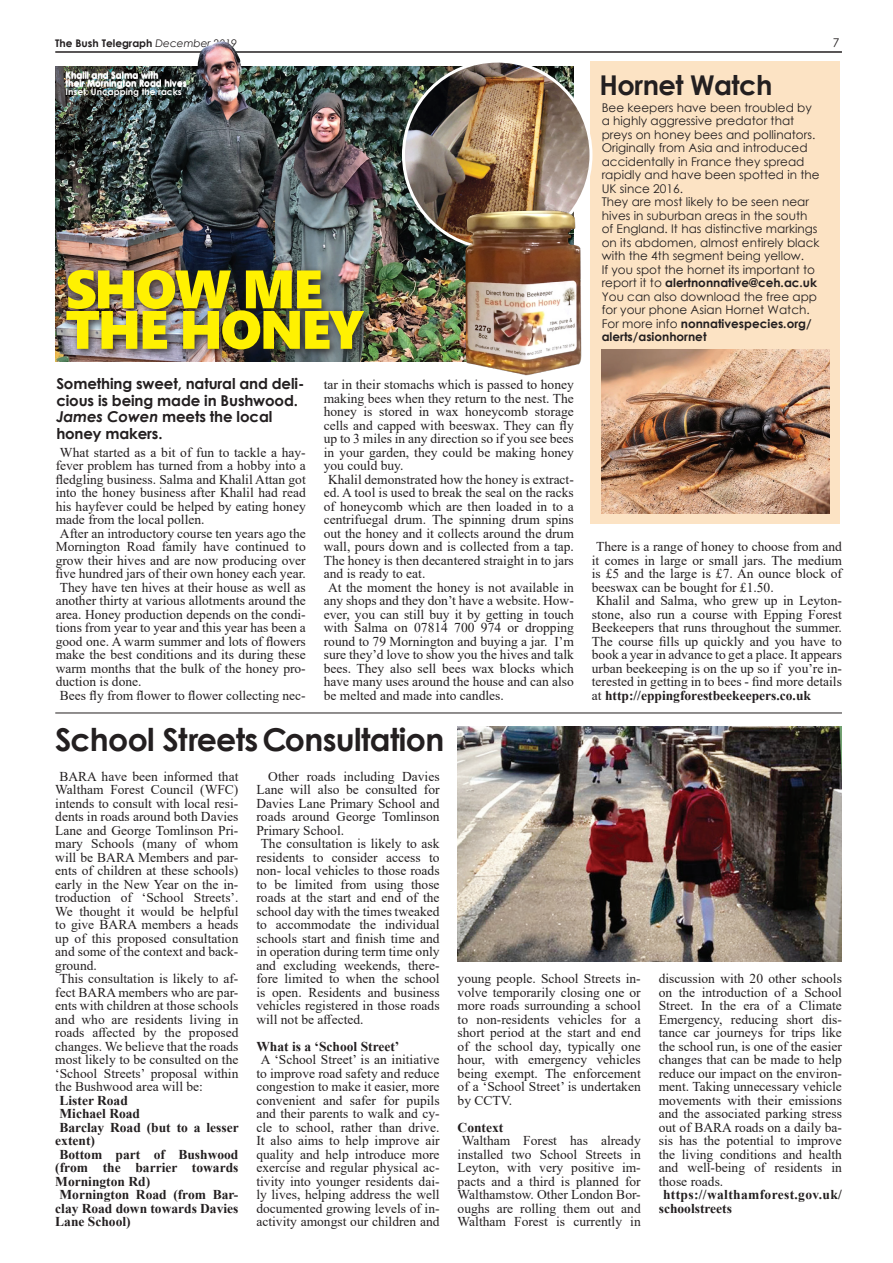
<style>
.page{position:relative;width:893px;height:1263px;background:#fff}
.page>*{position:absolute;margin:0;border:0;box-sizing:border-box;transform-origin:0 0}
.Heavy_Headline{font:54px/40.5px "Segoe UI Black";letter-spacing:-.04em;color:#fff101}
.Small_Headlin{font:700 31.5px "Century Gothic";letter-spacing:-.02em;color:#231f20}
.Small_Headlin-2{font:700 27.3px "Century Gothic";letter-spacing:-.02em;color:#231f20}
.Standfirst{font:700 15px/16.5px "Century Gothic";letter-spacing:-.01em;color:#231f20}
.Body_Text{font:13.5px/13.5px "Times New Roman";color:#231f20;text-align:justify}
.Body_Text-2{font:700 13.5px/13.5px "Times New Roman";color:#231f20;text-align:justify}
.Body_Text-3{font:700 13.5px/13.5px "Times New Roman";letter-spacing:.025em;color:#231f20}
.Panel_Text{font:12px/13.5px "Century Gothic";color:#231f20}
.Panel_Text-2{font:700 12px/13.5px "Century Gothic";color:#231f20}
.HEaders{font:12px "Century Gothic";color:#231f20}
.HEaders-2{font:700 10.5px "Century Gothic";color:#231f20}
.Picture_Caption{font:700 9px "Century Gothic";color:#fff}
.s1{font-weight:400;font-style:italic}
.s2{font-style:italic}
.s3{font-weight:700}
.s4{font-weight:400}
</style>
<div class="page">
<hr style="left:55px;top:51px;width:787px;height:2px;background:#231f20">
<hr style="left:55px;top:713px;width:787px;height:1px;background:#231f20">
<div style="left:590px;top:61px;width:250px;height:463px;background:#fce3c4"></div>
<img style="left:55px;top:66px;width:519px;height:295px">
<div style="left:62px;top:265px;width:312px;height:95px;background:#231f20;opacity:.87"></div>
<img style="left:197px;top:41px;width:44px;height:45px">
<img style="left:403px;top:61px;width:188px;height:188px;border-radius:94px">
<img style="left:601px;top:350px;width:228px;height:163px">
<img style="left:430px;top:192px;width:221px;height:226px">
<img style="left:457px;top:727px;width:384px;height:235px">
<p class="HEaders-2" style="left:55px;top:35px;width:183px">The Bush Telegraph <span class="s1">December 2019</span></p>
<p class="HEaders" style="left:833px;top:35px;width:8px">7</p>
<p class="Picture_Caption" style="left:66px;top:69px;width:94px">Khalil and Salma with</p>
<p class="Picture_Caption" style="left:66px;top:77px;width:123px">their Mornington Road hives</p>
<p class="Picture_Caption" style="left:66px;top:85px;width:118px">Inset: Uncapping the racks</p>
<p class="Heavy_Headline" style="left:66px;top:266px;width:300px">SHOW ME<br>THE HONEY</p>
<p class="Standfirst" style="left:56px;top:375px;width:249px">Something sweet, natural and deli&shy;cious is being made in Bushwood.<br><span class="s2">James Cowen</span> meets the local honey makers.</p>
<p class="Body_Text" style="left:56px;top:445px;width:252px;text-indent:4px">What started as a bit of fun to tackle a hay&shy;fever problem has turned from a hobby into a fledgling business. Salma and Khalil Attan got into the honey business after Khalil had read his hayfever could be helped by eating honey made from the local pollen.</p>
<p class="Body_Text" style="left:56px;top:526px;width:252px;text-align:center">After an introductory course ten years ago the Mornington Road family have continued to grow their hives and are now producing over five hundred jars of their own honey each year.</p>
<p class="Body_Text" style="left:56px;top:580px;width:252px;text-indent:4px">They have ten hives at their house as well as another thirty at various allotments around the area. Honey production depends on the condi&shy;tions from year to year and this year has been a good one. A warm summer and lots of flowers make the best conditions and its during these warm months that the bulk of the honey pro&shy;duction is done.</p>
<p class="Body_Text" style="left:60px;top:688px;width:247px">Bees fly from flower to flower collecting nec-</p>
<p class="Body_Text" style="left:324px;top:378px;width:252px">tar in their stomachs which is passed to honey making bees when they return to the nest. The honey is stored in wax honeycomb storage cells and capped with beeswax. They can fly up to 3 miles in any direction so if you see bees in your garden, they could be making honey you could buy.</p>
<p class="Body_Text" style="left:324px;top:472px;width:252px;text-indent:4px">Khalil demonstrated how the honey is extract&shy;ed. A tool is used to break the seal on the racks of honeycomb which are then loaded in to a centrifuegal drum. The spinning drum spins out the honey and it collects around the drum wall, pours down and is collected from a tap.<br>The honey is then decantered straight in to jars and is ready to eat.</p>
<p class="Body_Text" style="left:324px;top:580px;width:252px;text-indent:4px">At the moment the honey is not available in any shops and they don’t have a website. How&shy;ever, you can still buy it by getting in touch with Salma on 07814 700 974 or dropping round to 79 Mornington and buying a jar. I’m sure they’d love to show you the hives and talk bees. They also sell bees wax blocks which have many uses around the house and can also be melted and made into candles.</p>
<p class="Small_Headlin" style="left:55px;top:716px;width:390px">School Streets Consultation</p>
<p class="Small_Headlin-2" style="left:600px;top:64px;width:174px">Hornet Watch</p>
<p class="Panel_Text" style="left:602px;top:100px;width:219px">Bee keepers have been troubled by a highly aggressive predator that preys on honey bees and pollinators.<br>Originally from Asia and introduced accidentally in France they spread rapidly and have been spotted in the<br>UK since 2016.</p>
<p class="Panel_Text" style="left:602px;top:195px;width:219px">They are most likely to be seen near hives in suburban areas in the south of England. It has distinctive markings on its abdomen, almost entirely black with the 4th segment being yellow.</p>
<p class="Panel_Text" style="left:602px;top:262px;width:217px">If you spot the hornet its important to report it to <span class="s3">alertnonnative@ceh.ac.uk</span></p>
<p class="Panel_Text" style="left:602px;top:289px;width:217px">You can also download the free app for your phone Asian Hornet Watch.</p>
<p class="Panel_Text-2" style="left:602px;top:316px;width:211px"><span class="s4">For more info</span> nonnativespecies.org/ alerts/asionhornet</p>
<p class="Body_Text" style="left:592px;top:540px;width:252px;text-indent:4px">There is a range of honey to choose from and it comes in large or small jars. The medium is £5 and the large is £7. An ounce block of beeswax can be bought for £1.50.</p>
<p class="Body_Text" style="left:592px;top:594px;width:252px;text-indent:4px">Khalil and Salma, who grew up in Leyton&shy;stone, also run a course with Epping Forest Beekeepers that runs throughout the summer.<br>The course fills up quickly and you have to book a year in advance to get a place. It appears urban beekeeping is on the up so if you’re in&shy;terested in getting in to bees - find more details at <span class="s3">http://eppingforestbeekeepers.co.uk</span></p>
<p class="Body_Text" style="left:55px;top:769px;width:185px;text-indent:4px">BARA have been informed that Waltham Forest Council (WFC) intends to consult with local resi&shy;dents in roads around both Davies Lane and George Tomlinson Pri&shy;mary Schools (many of whom will be BARA Members and par&shy;ents of children at these schools) early in the New Year on the in&shy;troduction of ‘School Streets’.<br>We thought it would be helpful to give BARA members a heads up of this proposed consultation and some of the context and back&shy;ground.</p>
<p class="Body_Text" style="left:55px;top:972px;width:185px;text-indent:4px">This consultation is likely to af&shy;fect BARA members who are par&shy;ents with children at those schools and who are residents living in roads affected by the proposed changes. We believe that the roads most likely to be consulted on the ‘School Streets’ proposal within the Bushwood area will be:</p>
<p class="Body_Text-2" style="left:60px;top:1093px;width:70px">Lister Road</p>
<p class="Body_Text-2" style="left:60px;top:1107px;width:82px">Michael Road</p>
<p class="Body_Text-2" style="left:55px;top:1120px;width:185px;text-indent:4px">Barclay Road (but to a lesser extent)</p>
<p class="Body_Text-2" style="left:55px;top:1147px;width:185px;text-indent:4px">Bottom part of Bushwood (from the barrier towards Mornington Rd)</p>
<p class="Body_Text-2" style="left:55px;top:1188px;width:185px;text-indent:4px">Mornington Road (from Bar&shy;clay Road down towards Davies Lane School)</p>
<p class="Body_Text" style="left:256px;top:769px;width:185px;text-indent:12px">Other roads including Davies Lane will also be consulted for Davies Lane Primary School and roads around George Tomlinson Primary School.</p>
<p class="Body_Text" style="left:256px;top:837px;width:185px;text-indent:4px">The consultation is likely to ask residents to consider access to non- local vehicles to those roads to be limited from using those roads at the start and end of the school day with the times tweaked to accommodate the individual schools start and finish time and in operation during term time only and excluding weekends, there&shy;fore limited to when the school is open. Residents and business vehicles registered in those roads will not be affected.</p>
<p class="Body_Text-2" style="left:256px;top:1039px;width:144px">What is a ‘School Street’</p>
<p class="Body_Text" style="left:256px;top:1053px;width:185px;text-align:center">A ‘School Street’ is an initiative to improve road safety and reduce congestion to make it easier, more convenient and safer for pupils and their parents to walk and cy&shy;cle to school, rather than drive.<br>It also aims to help improve air quality and help introduce more exercise and regular physical ac&shy;tivity into younger residents dai&shy;ly lives, helping address the well documented growing levels of in&shy;activity amongst our children and</p>
<p class="Body_Text" style="left:458px;top:972px;width:185px">young people. School Streets in&shy;volve temporarily closing one or more roads surrounding a school to non-residents vehicles for a short period at the start and end of the school day, typically one hour, with emergency vehicles being exempt. The enforcement of a ‘School Street’ is undertaken by CCTV.</p>
<p class="Body_Text-2" style="left:458px;top:1120px;width:47px">Context</p>
<p class="Body_Text" style="left:458px;top:1134px;width:185px;text-align:center">Waltham Forest has already installed two School Streets in<br>Leyton, with very positive im&shy;pacts and a third is planned for<br>Walthamstow. Other London Bor&shy;oughs are rolling them out and<br>Waltham Forest is currently in</p>
<p class="Body_Text" style="left:659px;top:972px;width:185px">discussion with 20 other schools on the introduction of a School Street. In the era of a Climate Emergency, reducing short dis&shy;tance car journeys for trips like the school run, is one of the easier changes that can be made to help reduce our impact on the environ&shy;ment. Taking unnecessary vehicle movements with their emissions and the associated parking stress out of BARA roads on a daily ba&shy;sis has the potential to improve the living conditions and health and well-being of residents in those roads.</p>
<p class="Body_Text-3" style="left:659px;top:1188px;width:185px;text-indent:4px">https://walthamforest.gov.uk/ schoolstreets</p>
</div>
